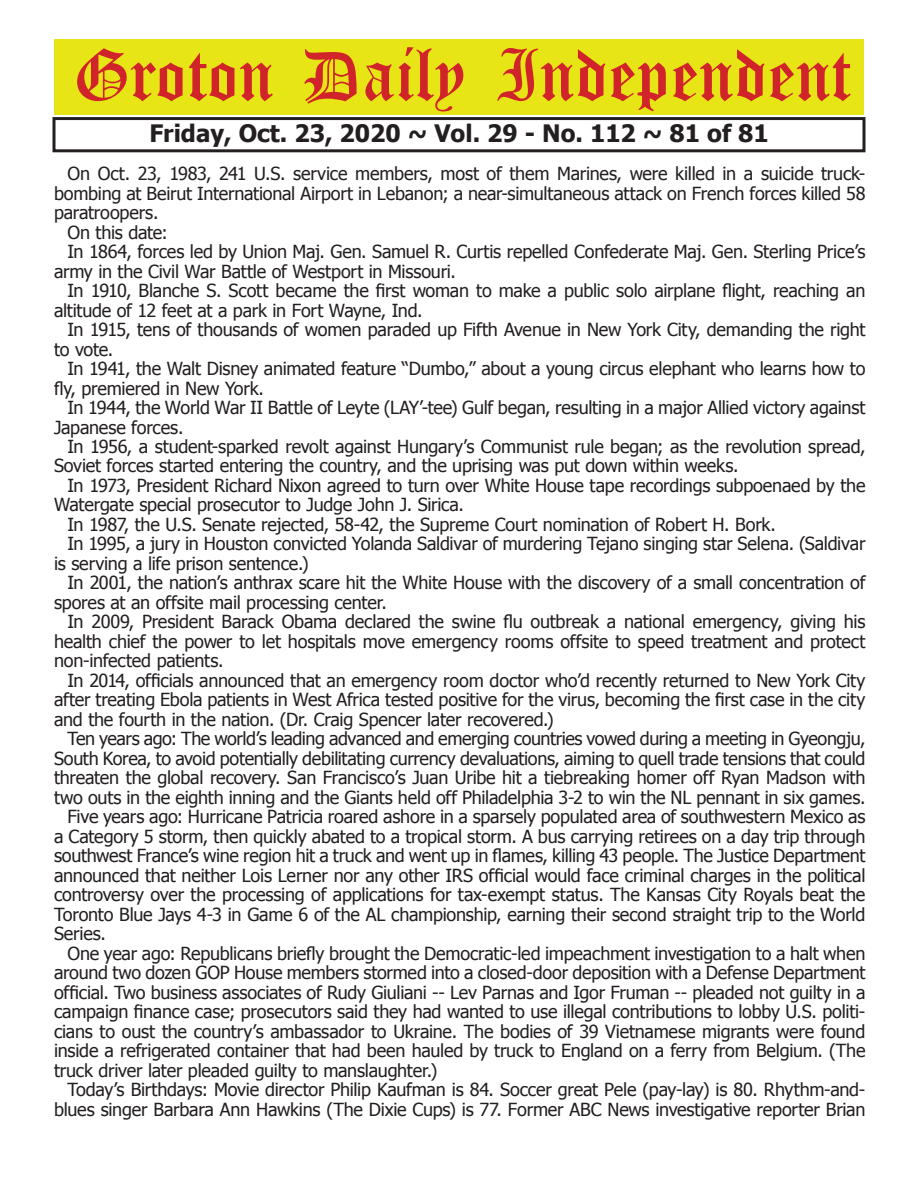
<style>
.page{position:relative;width:918px;height:1188px;background:#fff}
.page>*{position:absolute;margin:0;border:0;box-sizing:border-box;transform-origin:0 0}
.t1{font:54px "Old English Five";color:#d1232a}
.t2{font:700 24px "Tahoma";color:#231f20}
.t3{font:18px "Tahoma";letter-spacing:-.015em;color:#231f20}
</style>
<div class="page">
<div style="left:52px;top:117px;width:814px;height:35px;border:3px solid #231f20"></div>
<div style="left:54px;top:40px;width:810px;height:75px;background:#e7e515"></div>
<h1 class="t1" style="left:73px;top:50px;width:779px">Groton Daily Independent</h1>
<h2 class="t2" style="left:149px;top:116px;width:621px">Friday, Oct. 23, 2020 ~ Vol. 29 - No. 112 ~ 81 of 81</h2>
<p class="t3" style="left:68px;top:161px;width:800px">On Oct. 23, 1983, 241 U.S. service members, most of them Marines, were killed in a suicide truck-</p>
<p class="t3" style="left:54px;top:181px;width:813px">bombing at Beirut International Airport in Lebanon; a near-simultaneous attack on French forces killed 58</p>
<p class="t3" style="left:54px;top:200px;width:106px">paratroopers.</p>
<p class="t3" style="left:68px;top:220px;width:102px">On this date:</p>
<p class="t3" style="left:68px;top:239px;width:800px">In 1864, forces led by Union Maj. Gen. Samuel R. Curtis repelled Confederate Maj. Gen. Sterling Price’s</p>
<p class="t3" style="left:54px;top:259px;width:403px">army in the Civil War Battle of Westport in Missouri.</p>
<p class="t3" style="left:68px;top:278px;width:799px">In 1910, Blanche S. Scott became the first woman to make a public solo airplane flight, reaching an</p>
<p class="t3" style="left:54px;top:298px;width:370px">altitude of 12 feet at a park in Fort Wayne, Ind.</p>
<p class="t3" style="left:68px;top:317px;width:800px">In 1915, tens of thousands of women paraded up Fifth Avenue in New York City, demanding the right</p>
<p class="t3" style="left:54px;top:337px;width:61px">to vote.</p>
<p class="t3" style="left:68px;top:356px;width:799px">In 1941, the Walt Disney animated feature “Dumbo,” about a young circus elephant who learns how to</p>
<p class="t3" style="left:54px;top:376px;width:211px">fly, premiered in New York.</p>
<p class="t3" style="left:68px;top:395px;width:800px">In 1944, the World War II Battle of Leyte (LAY’-tee) Gulf began, resulting in a major Allied victory against</p>
<p class="t3" style="left:54px;top:415px;width:131px">Japanese forces.</p>
<p class="t3" style="left:68px;top:434px;width:799px">In 1956, a student-sparked revolt against Hungary’s Communist rule began; as the revolution spread,</p>
<p class="t3" style="left:54px;top:454px;width:686px">Soviet forces started entering the country, and the uprising was put down within weeks.</p>
<p class="t3" style="left:68px;top:473px;width:799px">In 1973, President Richard Nixon agreed to turn over White House tape recordings subpoenaed by the</p>
<p class="t3" style="left:54px;top:493px;width:412px">Watergate special prosecutor to Judge John J. Sirica.</p>
<p class="t3" style="left:68px;top:512px;width:710px">In 1987, the U.S. Senate rejected, 58-42, the Supreme Court nomination of Robert H. Bork.</p>
<p class="t3" style="left:68px;top:532px;width:800px">In 1995, a jury in Houston convicted Yolanda Saldivar of murdering Tejano singing star Selena. (Saldivar</p>
<p class="t3" style="left:54px;top:551px;width:256px">is serving a life prison sentence.)</p>
<p class="t3" style="left:68px;top:571px;width:799px">In 2001, the nation’s anthrax scare hit the White House with the discovery of a small concentration of</p>
<p class="t3" style="left:54px;top:590px;width:334px">spores at an offsite mail processing center.</p>
<p class="t3" style="left:68px;top:610px;width:800px">In 2009, President Barack Obama declared the swine flu outbreak a national emergency, giving his</p>
<p class="t3" style="left:54px;top:629px;width:813px">health chief the power to let hospitals move emergency rooms offsite to speed treatment and protect</p>
<p class="t3" style="left:54px;top:649px;width:171px">non-infected patients.</p>
<p class="t3" style="left:68px;top:668px;width:800px">In 2014, officials announced that an emergency room doctor who’d recently returned to New York City</p>
<p class="t3" style="left:54px;top:688px;width:813px">after treating Ebola patients in West Africa tested positive for the virus, becoming the first case in the city</p>
<p class="t3" style="left:54px;top:707px;width:501px">and the fourth in the nation. (Dr. Craig Spencer later recovered.)</p>
<p class="t3" style="left:68px;top:727px;width:800px">Ten years ago: The world’s leading advanced and emerging countries vowed during a meeting in Gyeongju,</p>
<p class="t3" style="left:54px;top:746px;width:813px">South Korea, to avoid potentially debilitating currency devaluations, aiming to quell trade tensions that could</p>
<p class="t3" style="left:54px;top:766px;width:813px">threaten the global recovery. San Francisco’s Juan Uribe hit a tiebreaking homer off Ryan Madson with</p>
<p class="t3" style="left:54px;top:785px;width:813px">two outs in the eighth inning and the Giants held off Philadelphia 3-2 to win the NL pennant in six games.</p>
<p class="t3" style="left:68px;top:805px;width:799px">Five years ago: Hurricane Patricia roared ashore in a sparsely populated area of southwestern Mexico as</p>
<p class="t3" style="left:54px;top:824px;width:813px">a Category 5 storm, then quickly abated to a tropical storm. A bus carrying retirees on a day trip through</p>
<p class="t3" style="left:54px;top:844px;width:813px">southwest France’s wine region hit a truck and went up in flames, killing 43 people. The Justice Department</p>
<p class="t3" style="left:54px;top:863px;width:813px">announced that neither Lois Lerner nor any other IRS official would face criminal charges in the political</p>
<p class="t3" style="left:54px;top:883px;width:813px">controversy over the processing of applications for tax-exempt status. The Kansas City Royals beat the</p>
<p class="t3" style="left:54px;top:902px;width:813px">Toronto Blue Jays 4-3 in Game 6 of the AL championship, earning their second straight trip to the World</p>
<p class="t3" style="left:54px;top:922px;width:54px">Series.</p>
<p class="t3" style="left:68px;top:941px;width:799px">One year ago: Republicans briefly brought the Democratic-led impeachment investigation to a halt when</p>
<p class="t3" style="left:54px;top:961px;width:813px">around two dozen GOP House members stormed into a closed-door deposition with a Defense Department</p>
<p class="t3" style="left:54px;top:980px;width:813px">official. Two business associates of Rudy Giuliani -- Lev Parnas and Igor Fruman -- pleaded not guilty in a</p>
<p class="t3" style="left:54px;top:1000px;width:813px">campaign finance case; prosecutors said they had wanted to use illegal contributions to lobby U.S. politi-</p>
<p class="t3" style="left:54px;top:1019px;width:813px">cians to oust the country’s ambassador to Ukraine. The bodies of 39 Vietnamese migrants were found</p>
<p class="t3" style="left:54px;top:1039px;width:813px">inside a refrigerated container that had been hauled by truck to England on a ferry from Belgium. (The</p>
<p class="t3" style="left:54px;top:1058px;width:385px">truck driver later pleaded guilty to manslaughter.)</p>
<p class="t3" style="left:68px;top:1078px;width:799px">Today’s Birthdays: Movie director Philip Kaufman is 84. Soccer great Pele (pay-lay) is 80. Rhythm-and-</p>
<p class="t3" style="left:54px;top:1097px;width:813px">blues singer Barbara Ann Hawkins (The Dixie Cups) is 77. Former ABC News investigative reporter Brian</p>
</div>
